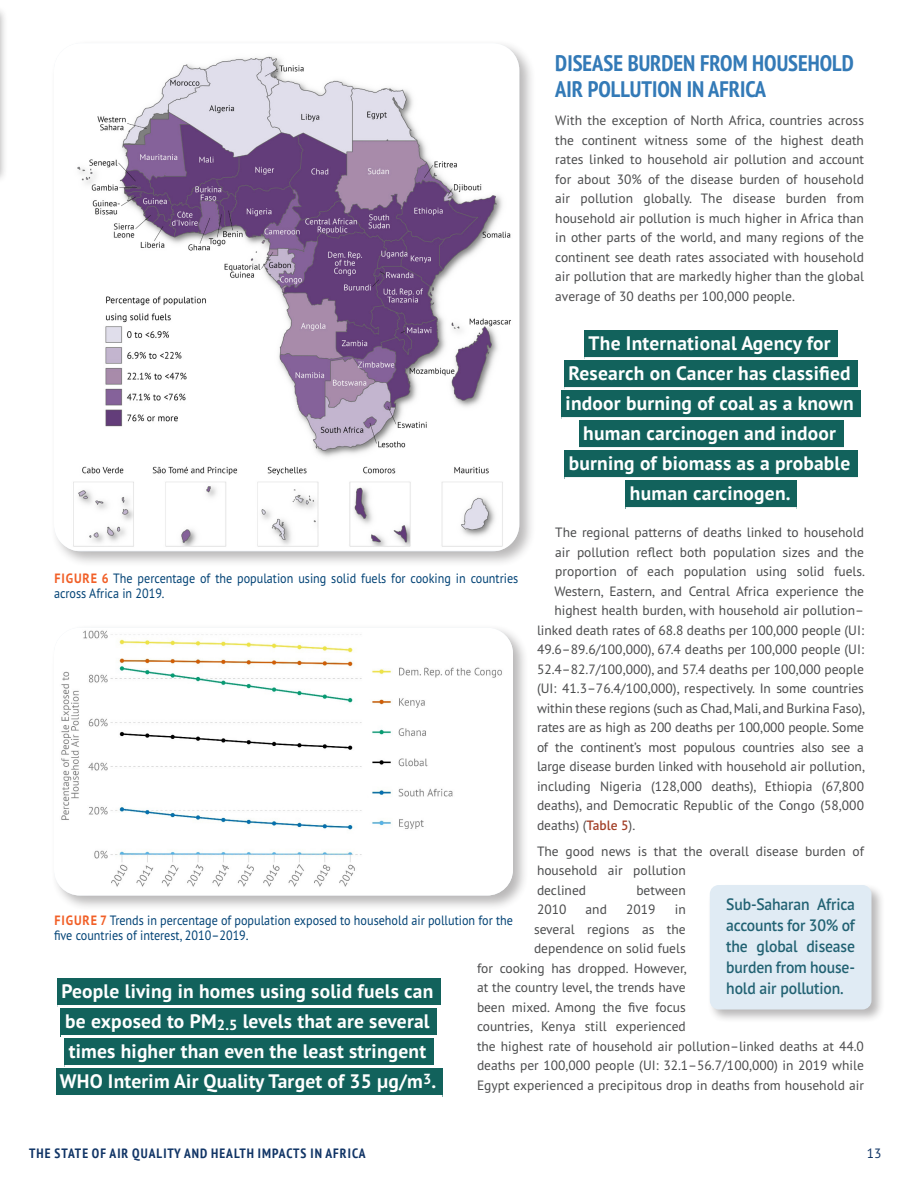
<style>
.page{position:relative;width:918px;height:1188px;background:#fff}
.page>*{position:absolute;margin:0;border:0;box-sizing:border-box;transform-origin:0 0}
.t1{font:700 condensed 22.5px/25.5px "PT Sans Pro";color:#337ab7}
.t2{font:700 19.5px/30px "PT Sans Pro";letter-spacing:.01em;color:#fff;text-align:center}
.t3{font:600 16.5px/21px "PT Sans Pro";letter-spacing:-.01em;color:#226273;text-align:justify;scale:.95 1}
.t4{font:13.5px/19.5px "PT Sans Pro";color:#4b4c4d;text-align:justify}
.t5{font:13.5px/15px "PT Sans Pro";color:#004275;scale:.9 1}
.t6{font:700 condensed 13.5px "PT Sans";letter-spacing:.08em;color:#113566}
.t7{font:13.5px "PT Sans Pro";color:#113566}
.s1{font-weight:700;color:#f15f27}
.s2{font-weight:600;color:#a24028}
</style>
<div class="page">
<hr style="left:0;top:1134px;width:1px;height:54px;background:#113566">
<div style="left:0;top:5px;width:8px;height:179px;background:#231f20;opacity:.37"></div>
<hr style="left:0;top:0;width:1px;height:162px;background:#113566">
<div style="left:50px;top:624px;width:479px;height:287px;background:#231f20;opacity:.32"></div>
<img style="left:54px;top:628px;width:459px;height:268px">
<div style="left:584px;top:330px;width:254px;height:29px;background:#12625c"></div>
<hr style="left:584px;top:357px;width:256px;height:3px;background:#fff">
<div style="left:564px;top:360px;width:294px;height:29px;background:#12625c"></div>
<hr style="left:564px;top:387px;width:296px;height:3px;background:#fff">
<div style="left:561px;top:390px;width:300px;height:29px;background:#12625c"></div>
<hr style="left:561px;top:417px;width:302px;height:3px;background:#fff">
<div style="left:579px;top:420px;width:264px;height:29px;background:#12625c"></div>
<hr style="left:579px;top:447px;width:266px;height:3px;background:#fff">
<div style="left:564px;top:450px;width:294px;height:29px;background:#12625c"></div>
<hr style="left:564px;top:477px;width:295px;height:3px;background:#fff">
<div style="left:626px;top:480px;width:171px;height:29px;background:#12625c"></div>
<hr style="left:626px;top:507px;width:171px;height:3px;background:#fff">
<div style="left:50px;top:39px;width:486px;height:529px;background:#231f20;opacity:.32"></div>
<img style="left:54px;top:43px;width:465px;height:508px">
<div style="left:708px;top:883px;width:178px;height:141px;background:#231f20;opacity:.32"></div>
<div style="left:710px;top:885px;width:162px;height:125px;background:#e0ebf4;border-radius:9px"></div>
<div style="left:57px;top:978px;width:384px;height:28px;background:#12625c"></div>
<hr style="left:57px;top:1005px;width:385px;height:3px;background:#fff">
<div style="left:61px;top:1008px;width:376px;height:28px;background:#12625c"></div>
<hr style="left:61px;top:1035px;width:378px;height:3px;background:#fff">
<div style="left:64px;top:1038px;width:370px;height:28px;background:#12625c"></div>
<hr style="left:64px;top:1065px;width:371px;height:3px;background:#fff">
<div style="left:56px;top:1068px;width:386px;height:28px;background:#12625c"></div>
<hr style="left:56px;top:1095px;width:386px;height:3px;background:#fff">
<p class="t5" style="left:54px;top:571px;width:518px"><span class="s1">FIGURE 6</span> The percentage of the population using solid fuels for cooking in countries across Africa in 2019.</p>
<h1 class="t1" style="left:555px;top:50px;width:300px">DISEASE BURDEN FROM HOUSEHOLD<br>AIR POLLUTION IN AFRICA</h1>
<p class="t4" style="left:555px;top:110px;width:310px">With the exception of North Africa, countries across the continent witness some of the highest death rates linked to household air pollution and account for about 30% of the disease burden of household air pollution globally. The disease burden from household air pollution is much higher in Africa than in other parts of the world, and many regions of the continent see death rates associated with household air pollution that are markedly higher than the global average of 30 deaths per 100,000 people.</p>
<h2 class="t2" style="left:566px;top:327px;width:289px">The International Agency for<br>Research on Cancer has classified indoor burning of coal as a known human carcinogen and indoor burning of biomass as a probable human carcinogen.</h2>
<p class="t4" style="left:555px;top:522px;width:310px">The regional patterns of deaths linked to household</p>
<p class="t4" style="left:555px;top:542px;width:310px">air pollution reflect both population sizes and the</p>
<p class="t4" style="left:555px;top:561px;width:311px">proportion of each population using solid fuels.</p>
<p class="t4" style="left:554px;top:581px;width:311px">Western, Eastern, and Central Africa experience the</p>
<p class="t4" style="left:554px;top:600px;width:311px">highest health burden, with household air pollution–</p>
<p class="t4" style="left:537px;top:620px;width:329px">linked death rates of 68.8 deaths per 100,000 people (UI:</p>
<p class="t4" style="left:537px;top:639px;width:328px">49.6–89.6/100,000), 67.4 deaths per 100,000 people (UI:</p>
<p class="t4" style="left:537px;top:659px;width:328px">52.4–82.7/100,000), and 57.4 deaths per 100,000 people</p>
<p class="t4" style="left:537px;top:678px;width:329px">(UI: 41.3–76.4/100,000), respectively. In some countries</p>
<p class="t4" style="left:537px;top:698px;width:330px">within these regions (such as Chad, Mali, and Burkina Faso),</p>
<p class="t4" style="left:537px;top:717px;width:329px">rates are as high as 200 deaths per 100,000 people. Some</p>
<p class="t4" style="left:537px;top:737px;width:329px">of the continent’s most populous countries also see a</p>
<p class="t4" style="left:537px;top:756px;width:330px">large disease burden linked with household air pollution,</p>
<p class="t4" style="left:537px;top:776px;width:329px">including Nigeria (128,000 deaths), Ethiopia (67,800</p>
<p class="t4" style="left:537px;top:795px;width:329px">deaths), and Democratic Republic of the Congo (58,000</p>
<p class="t4" style="left:537px;top:815px;width:100px">deaths) (<span class="s2">Table 5</span>).</p>
<p class="t4" style="left:537px;top:841px;width:329px;text-align:left">The good news is that the overall disease burden of household air pollution<br>declined</p>
<p class="t4" style="left:636px;top:880px;width:51px">between</p>
<p class="t3" style="left:726px;top:893px;width:137px">Sub-Saharan Africa accounts for 30% of the global disease burden from house-</p>
<p class="t4" style="left:537px;top:899px;width:31px">2010</p>
<p class="t4" style="left:586px;top:899px;width:23px">and</p>
<p class="t4" style="left:626px;top:899px;width:31px">2019</p>
<p class="t4" style="left:675px;top:899px;width:13px">in</p>
<p class="t4" style="left:534px;top:919px;width:153px">several regions as the</p>
<p class="t4" style="left:534px;top:938px;width:153px">dependence on solid fuels</p>
<p class="t4" style="left:477px;top:958px;width:211px">for cooking has dropped. However,</p>
<p class="t4" style="left:477px;top:977px;width:210px">at the country level, the trends have</p>
<p class="t4" style="left:477px;top:997px;width:210px">been mixed. Among the five focus</p>
<p class="t4" style="left:477px;top:1016px;width:210px">countries, Kenya still experienced</p>
<p class="t4" style="left:477px;top:1036px;width:389px">the highest rate of household air pollution–linked deaths at 44.0</p>
<p class="t4" style="left:477px;top:1055px;width:388px">deaths per 100,000 people (UI: 32.1–56.7/100,000) in 2019 while</p>
<p class="t4" style="left:477px;top:1075px;width:389px">Egypt experienced a precipitous drop in deaths from household air</p>
<p class="t5" style="left:54px;top:913px;width:511px"><span class="s1">FIGURE 7</span> Trends in percentage of population exposed to household air pollution for the five countries of interest, 2010–2019.</p>
<h2 class="t2" style="left:62px;top:975px;width:373px">People living in homes using solid fuels can</h2>
<p class="t3" style="left:726px;top:977px;width:125px">hold air pollution.</p>
<h2 class="t2" style="left:60px;top:1005px;width:378px">be exposed to PM<sub>2.5</sub> levels that are several times higher than even the least stringent<br>WHO Interim Air Quality Target of 35 µg/m<sup>3</sup>.</h2>
<p class="t6" style="left:29px;top:1144px;width:338px">THE STATE OF AIR QUALITY AND HEALTH IMPACTS IN AFRICA</p>
<p class="t7" style="left:867px;top:1144px;width:16px">13</p>
</div>
